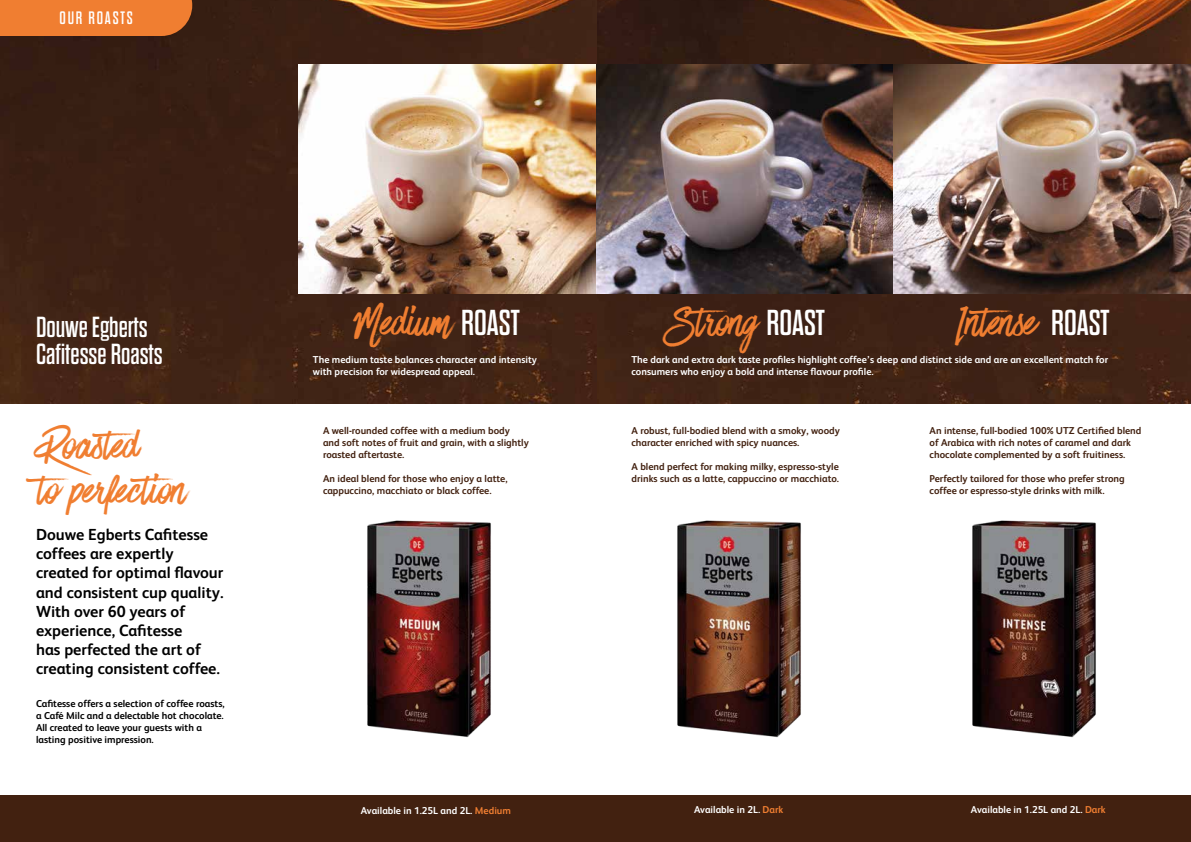
<style>
.page{position:relative;width:1191px;height:842px;background:#fff}
.page>*{position:absolute;margin:0;border:0;box-sizing:border-box;transform-origin:0 0}
.t1{font:48px/45px "Have Heart One";color:#f07e31}
.t2{font:29px/27px "Dharma Gothic E";color:#fff}
.t3{font:18px "Dharma Gothic E";letter-spacing:.1em;color:#fff}
.t4{font:700 16px/19.2px "FS Albert";color:#000}
.t5{font:700 10px/12px "FS Albert";color:#422110}
.t6{font:700 10px/12px "FS Albert";color:#fff}
.t7{font:700 10px/12px "FS Albert";color:#000}
.s1{font-family:"Dharma Gothic E";font-size:36px;color:#fff}
.s2{color:#f07e31}
</style>
<div class="page">
<img style="left:596px;top:0;width:595px;height:404px">
<img style="left:0;top:0;width:596px;height:404px">
<div style="left:0;top:795px;width:1191px;height:47px;background:#422110"></div>
<img style="left:299px;top:65px;width:892px;height:228px">
<img style="left:677px;top:520px;width:124px;height:218px">
<div style="left:0;top:0;width:192px;height:36px;background:#f07e31"></div>
<img style="left:972px;top:520px;width:124px;height:218px">
<img style="left:367px;top:520px;width:124px;height:217px">
<h3 class="t3" style="left:60px;top:8px;width:75px">OUR ROASTS</h3>
<h2 class="t2" style="left:36px;top:314px;width:128px">Douwe Egberts<br>Cafitesse Roasts</h2>
<h1 class="t1" style="left:36px;top:428px;width:151px">Roasted<br>to perfection</h1>
<h3 class="t4" style="left:36px;top:525px;width:189px">Douwe Egberts Cafitesse coffees are expertly created for optimal flavour and consistent cup quality.<br>With over 60 years of experience, Cafitesse<br>has perfected the art of creating consistent coffee.</h3>
<p class="t7" style="left:36px;top:697px;width:190px">Cafitesse offers a selection of coffee roasts, a Café Milc and a delectable hot chocolate.<br>All created to leave your guests with a lasting positive impression.</p>
<h1 class="t1" style="left:352px;top:305px;width:169px">Medium <span class="s1">ROAST</span></h1>
<p class="t6" style="left:313px;top:353px;width:225px">The medium taste balances character and intensity with precision for widespread appeal.</p>
<p class="t5" style="left:323px;top:425px;width:207px">A well-rounded coffee with a medium body and soft notes of fruit and grain, with a slightly roasted aftertaste.</p>
<p class="t5" style="left:323px;top:473px;width:186px">An ideal blend for those who enjoy a latte, cappuccino, macchiato or black coffee.</p>
<p class="t6" style="left:361px;top:805px;width:152px">Available in 1.25L and 2L. <span class="s2">Medium</span></p>
<h1 class="t1" style="left:957px;top:305px;width:154px">Intense <span class="s1">ROAST</span></h1>
<h1 class="t1" style="left:668px;top:305px;width:158px">Strong <span class="s1">ROAST</span></h1>
<p class="t6" style="left:631px;top:353px;width:478px">The dark and extra dark taste profiles highlight coffee’s deep and distinct side and are an excellent match for consumers who enjoy a bold and intense flavour profile.</p>
<p class="t5" style="left:631px;top:425px;width:210px">A robust, full-bodied blend with a smoky, woody character enriched with spicy nuances.</p>
<p class="t5" style="left:631px;top:461px;width:209px">A blend perfect for making milky, espresso-style drinks such as a latte, cappuccino or macchiato.</p>
<p class="t5" style="left:929px;top:425px;width:213px">An intense, full-bodied 100% UTZ Certified blend of Arabica with rich notes of caramel and dark chocolate complemented by a soft fruitiness.</p>
<p class="t5" style="left:929px;top:473px;width:197px">Perfectly tailored for those who prefer strong coffee or espresso-style drinks with milk.</p>
<p class="t6" style="left:694px;top:804px;width:91px">Available in 2L. <span class="s2">Dark</span></p>
<p class="t6" style="left:971px;top:804px;width:136px">Available in 1.25L and 2L. <span class="s2">Dark</span></p>
</div>
